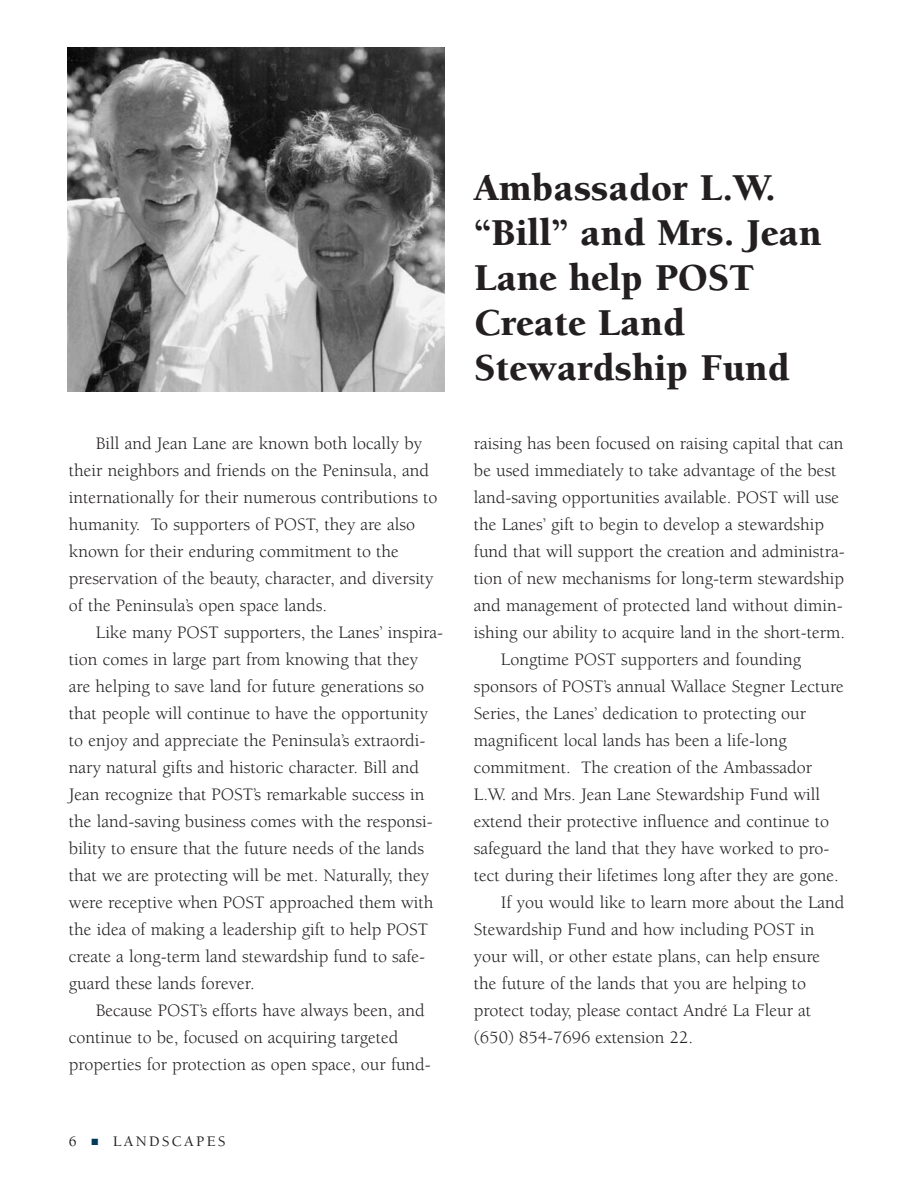
<style>
.page{position:relative;width:918px;height:1188px;background:#fff}
.page>*{position:absolute;margin:0;border:0;box-sizing:border-box;transform-origin:0 0}
.t1{font:900 39px/45px "Berkeley";color:#231f20}
.t2{font:18px/27px "Berkeley";color:#231f20}
.t3{font:500 15px "Berkeley";letter-spacing:.155em;color:#231f20}
.s1{color:#00395a}
</style>
<div class="page">
<img style="left:68px;top:47px;width:377px;height:345px">
<p class="t2" style="left:69px;top:431px;width:370px;text-indent:27px">Bill and Jean Lane are known both locally by their neighbors and friends on the Peninsula, and internationally for their numerous contributions to humanity. To supporters of POST, they are also known for their enduring commitment to the preservation of the beauty, character, and diversity of the Peninsula’s open space lands.</p>
<p class="t2" style="left:69px;top:620px;width:376px;text-indent:27px">Like many POST supporters, the Lanes’ inspira&shy;tion comes in large part from knowing that they are helping to save land for future generations so that people will continue to have the opportunity to enjoy and appreciate the Peninsula’s extraordi&shy;nary natural gifts and historic character. Bill and Jean recognize that POST’s remarkable success in the land-saving business comes with the responsi&shy;bility to ensure that the future needs of the lands that we are protecting will be met. Naturally, they were receptive when POST approached them with the idea of making a leadership gift to help POST create a long-term land stewardship fund to safe&shy;guard these lands forever.</p>
<p class="t2" style="left:69px;top:998px;width:363px;text-indent:27px">Because POST’s efforts have always been, and continue to be, focused on acquiring targeted properties for protection as open space, our fund-</p>
<p class="t3" style="left:69px;top:1135px;width:158px">6 <span class="s1">■</span> LANDSCAPES</p>
<h1 class="t1" style="left:474px;top:168px;width:349px">Ambassador L.W. “Bill” and Mrs. Jean<br>Lane help POST<br>Create Land<br>Stewardship Fund</h1>
<p class="t2" style="left:474px;top:431px;width:371px">raising has been focused on raising capital that can</p>
<p class="t2" style="left:474px;top:458px;width:364px">be used immediately to take advantage of the best</p>
<p class="t2" style="left:474px;top:485px;width:367px">land-saving opportunities available. POST will use</p>
<p class="t2" style="left:474px;top:512px;width:352px">the Lanes’ gift to begin to develop a stewardship</p>
<p class="t2" style="left:474px;top:539px;width:372px">fund that will support the creation and administra-</p>
<p class="t2" style="left:474px;top:566px;width:372px">tion of new mechanisms for long-term stewardship</p>
<p class="t2" style="left:474px;top:593px;width:370px">and management of protected land without dimin-</p>
<p class="t2" style="left:474px;top:620px;width:373px">ishing our ability to acquire land in the short-term.</p>
<p class="t2" style="left:501px;top:647px;width:302px">Longtime POST supporters and founding</p>
<p class="t2" style="left:474px;top:674px;width:371px">sponsors of POST’s annual Wallace Stegner Lecture</p>
<p class="t2" style="left:474px;top:701px;width:334px">Series, the Lanes’ dedication to protecting our</p>
<p class="t2" style="left:474px;top:728px;width:314px">magnificent local lands has been a life-long</p>
<p class="t2" style="left:474px;top:755px;width:340px">commitment. The creation of the Ambassador</p>
<p class="t2" style="left:474px;top:782px;width:348px">L.W. and Mrs. Jean Lane Stewardship Fund will</p>
<p class="t2" style="left:474px;top:809px;width:357px">extend their protective influence and continue to</p>
<p class="t2" style="left:474px;top:836px;width:357px">safeguard the land that they have worked to pro-</p>
<p class="t2" style="left:474px;top:863px;width:366px">tect during their lifetimes long after they are gone.</p>
<p class="t2" style="left:501px;top:890px;width:345px">If you would like to learn more about the Land</p>
<p class="t2" style="left:474px;top:917px;width:342px">Stewardship Fund and how including POST in</p>
<p class="t2" style="left:474px;top:944px;width:348px">your will, or other estate plans, can help ensure</p>
<p class="t2" style="left:474px;top:971px;width:334px">the future of the lands that you are helping to</p>
<p class="t2" style="left:474px;top:998px;width:339px">protect today, please contact André La Fleur at</p>
<p class="t2" style="left:474px;top:1025px;width:221px">(650) 854-7696 extension 22.</p>
</div>
